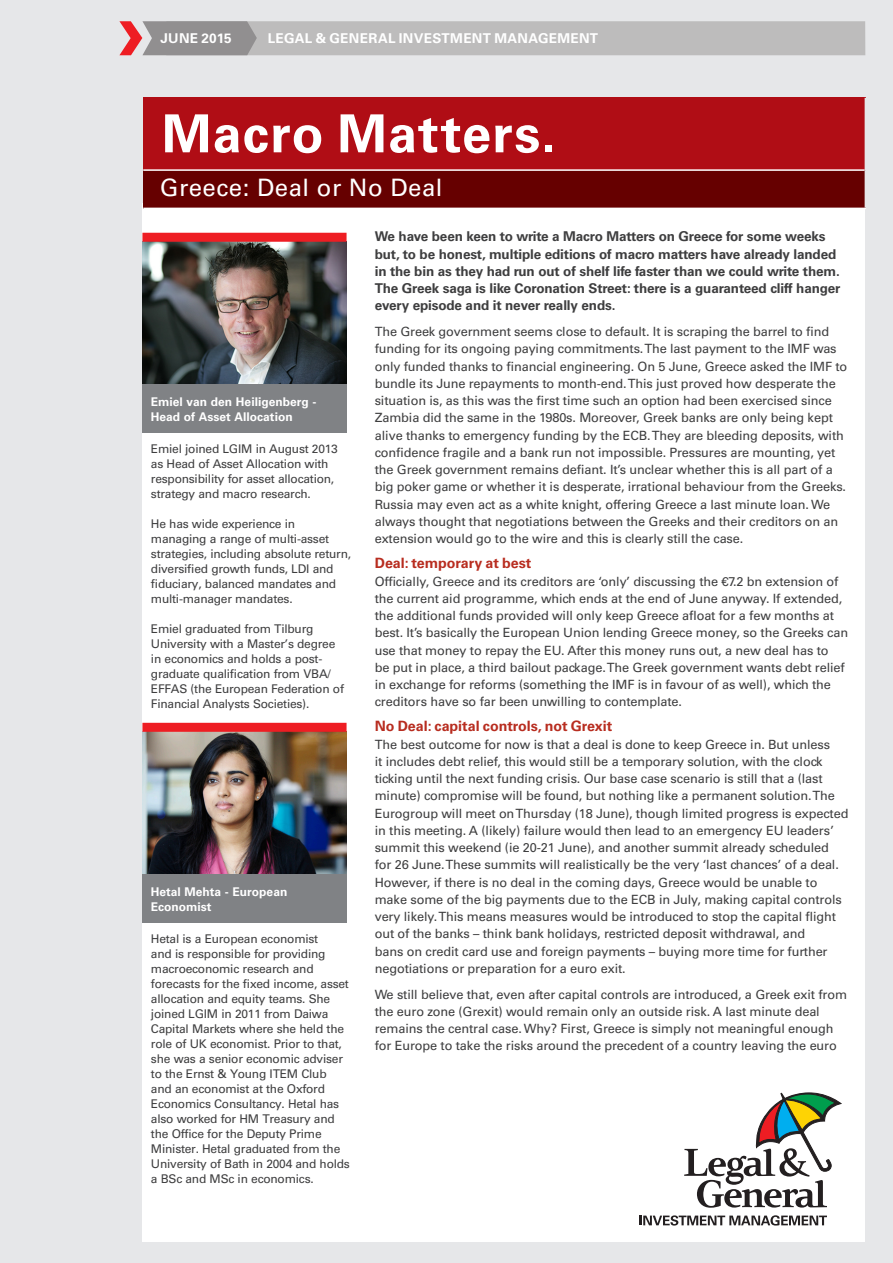
<style>
.page{position:relative;width:893px;height:1263px;background:#e6e7e9}
.page>*{position:absolute;margin:0;border:0;box-sizing:border-box;transform-origin:0 0}
.Main_Fund_Sub_Headin{font:700 52.5px "Univers LT Std";letter-spacing:.02em;color:#fff}
.t1{font:24px "Univers LT Std";letter-spacing:.02em;color:#fff}
.Body_Sub_Heads{font:700 14.25px "Univers LT Std";color:#b82d20}
.Body_Text{font:700 13.5px/17.2px "Univers LT Std";letter-spacing:-.01em;color:#3e3e3f}
.First_Para_Article_B{font:700 13.5px "Univers LT Std";letter-spacing:.025em;color:#fff}
.Body_Text-2{font:12.75px/17.2px "Univers LT Std";letter-spacing:-.01em;color:#3e3e3f}
.t2{font:12px/15px "Univers LT Std";letter-spacing:-.02em;color:#3e3e3f}
.t3{font:700 12px/15px "Univers LT Std";color:#fff}
</style>
<div class="page">
<div style="left:142px;top:204px;width:723px;height:1038px;background:#fff"></div>
<svg style="left:119px;top:21px;width:746px;height:34px;background:#b8b4b4"></svg>
<div style="left:143px;top:98px;width:722px;height:72px;background:#b00d15"></div>
<div style="left:143px;top:170px;width:722px;height:38px;background:#600"></div>
<hr style="left:143px;top:208px;width:723px;height:1px;background:#fff">
<hr style="left:143px;top:169px;width:722px;height:2px;background:#fff">
<svg style="left:684px;top:1093px;width:157px;height:115px"></svg>
<svg style="left:640px;top:1215px;width:187px;height:10px"></svg>
<img style="left:142px;top:242px;width:205px;height:142px">
<div style="left:142px;top:233px;width:205px;height:9px;background:#ee1d23"></div>
<div style="left:142px;top:384px;width:205px;height:49px;background:#808285"></div>
<img style="left:142px;top:732px;width:205px;height:142px">
<div style="left:142px;top:723px;width:205px;height:9px;background:#ee1d23"></div>
<div style="left:142px;top:874px;width:205px;height:49px;background:#808285"></div>
<p class="First_Para_Article_B" style="left:161px;top:30px;width:73px">JUNE 2015</p>
<p class="First_Para_Article_B" style="left:268px;top:30px;width:332px">LEGAL &amp; GENERAL INVESTMENT MANAGEMENT</p>
<p class="Main_Fund_Sub_Headin" style="left:162px;top:103px;width:396px">Macro Matters.</p>
<p class="t1" style="left:160px;top:174px;width:284px">Greece: Deal or No Deal</p>
<p class="t3" style="left:151px;top:394px;width:167px">Emiel van den Heiligenberg -<br>Head of Asset Allocation</p>
<p class="t2" style="left:151px;top:441px;width:188px">Emiel joined LGIM in August 2013 as Head of Asset Allocation with responsibility for asset allocation, strategy and macro research.</p>
<p class="t2" style="left:151px;top:516px;width:202px">He has wide experience in managing a range of multi-asset strategies, including absolute return, diversified growth funds, LDI and fiduciary, balanced mandates and multi-manager mandates.</p>
<p class="t2" style="left:151px;top:621px;width:195px">Emiel graduated from Tilburg<br>University with a Master’s degree in economics and holds a post&shy;graduate qualification from VBA/<br>EFFAS (the European Federation of<br>Financial Analysts Societies).</p>
<p class="t3" style="left:151px;top:884px;width:138px">Hetal Mehta - European<br>Economist</p>
<p class="t2" style="left:151px;top:931px;width:201px">Hetal is a European economist<br>and is responsible for providing macroeconomic research and forecasts for the fixed income, asset allocation and equity teams. She joined LGIM in 2011 from Daiwa<br>Capital Markets where she held the role of UK economist. Prior to that, she was a senior economic adviser to the Ernst &amp; Young ITEM Club and an economist at the Oxford<br>Economics Consultancy. Hetal has also worked for HM Treasury and the Office for the Deputy Prime<br>Minister. Hetal graduated from the<br>University of Bath in 2004 and holds a BSc and MSc in economics.</p>
<p class="Body_Text" style="left:375px;top:228px;width:467px">We have been keen to write a Macro Matters on Greece for some weeks but, to be honest, multiple editions of macro matters have already landed in the bin as they had run out of shelf life faster than we could write them.<br>The Greek saga is like Coronation Street: there is a guaranteed cliff hanger every episode and it never really ends.</p>
<p class="Body_Text-2" style="left:375px;top:323px;width:474px">The Greek government seems close to default. It is scraping the barrel to find funding for its ongoing paying commitments. The last payment to the IMF was only funded thanks to financial engineering. On 5 June, Greece asked the IMF to bundle its June repayments to month-end. This just proved how desperate the situation is, as this was the first time such an option had been exercised since Zambia did the same in the 1980s. Moreover, Greek banks are only being kept alive thanks to emergency funding by the ECB. They are bleeding deposits, with confidence fragile and a bank run not impossible. Pressures are mounting, yet the Greek government remains defiant. It’s unclear whether this is all part of a big poker game or whether it is desperate, irrational behaviour from the Greeks.<br>Russia may even act as a white knight, offering Greece a last minute loan. We always thought that negotiations between the Greeks and their creditors on an extension would go to the wire and this is clearly still the case.</p>
<p class="Body_Sub_Heads" style="left:375px;top:555px;width:158px">Deal: temporary at best</p>
<p class="Body_Text-2" style="left:375px;top:572px;width:475px">Officially, Greece and its creditors are ‘only’ discussing the €7.2 bn extension of the current aid programme, which ends at the end of June anyway. If extended, the additional funds provided will only keep Greece afloat for a few months at best. It’s basically the European Union lending Greece money, so the Greeks can use that money to repay the EU. After this money runs out, a new deal has to<br>be put in place, a third bailout package. The Greek government wants debt relief in exchange for reforms (something the IMF is in favour of as well), which the creditors have so far been unwilling to contemplate.</p>
<p class="Body_Sub_Heads" style="left:375px;top:718px;width:239px">No Deal: capital controls, not Grexit</p>
<p class="Body_Text-2" style="left:375px;top:735px;width:475px">The best outcome for now is that a deal is done to keep Greece in. But unless<br>it includes debt relief, this would still be a temporary solution, with the clock ticking until the next funding crisis. Our base case scenario is still that a (last minute) compromise will be found, but nothing like a permanent solution. The Eurogroup will meet on Thursday (18 June), though limited progress is expected in this meeting. A (likely) failure would then lead to an emergency EU leaders’ summit this weekend (ie 20-21 June), and another summit already scheduled for 26 June. These summits will realistically be the very ‘last chances’ of a deal.<br>However, if there is no deal in the coming days, Greece would be unable to make some of the big payments due to the ECB in July, making capital controls very likely. This means measures would be introduced to stop the capital flight out of the banks – think bank holidays, restricted deposit withdrawal, and<br>bans on credit card use and foreign payments – buying more time for further negotiations or preparation for a euro exit.</p>
<p class="Body_Text-2" style="left:375px;top:985px;width:474px">We still believe that, even after capital controls are introduced, a Greek exit from the euro zone (Grexit) would remain only an outside risk. A last minute deal remains the central case. Why? First, Greece is simply not meaningful enough for Europe to take the risks around the precedent of a country leaving the euro</p>
</div>
